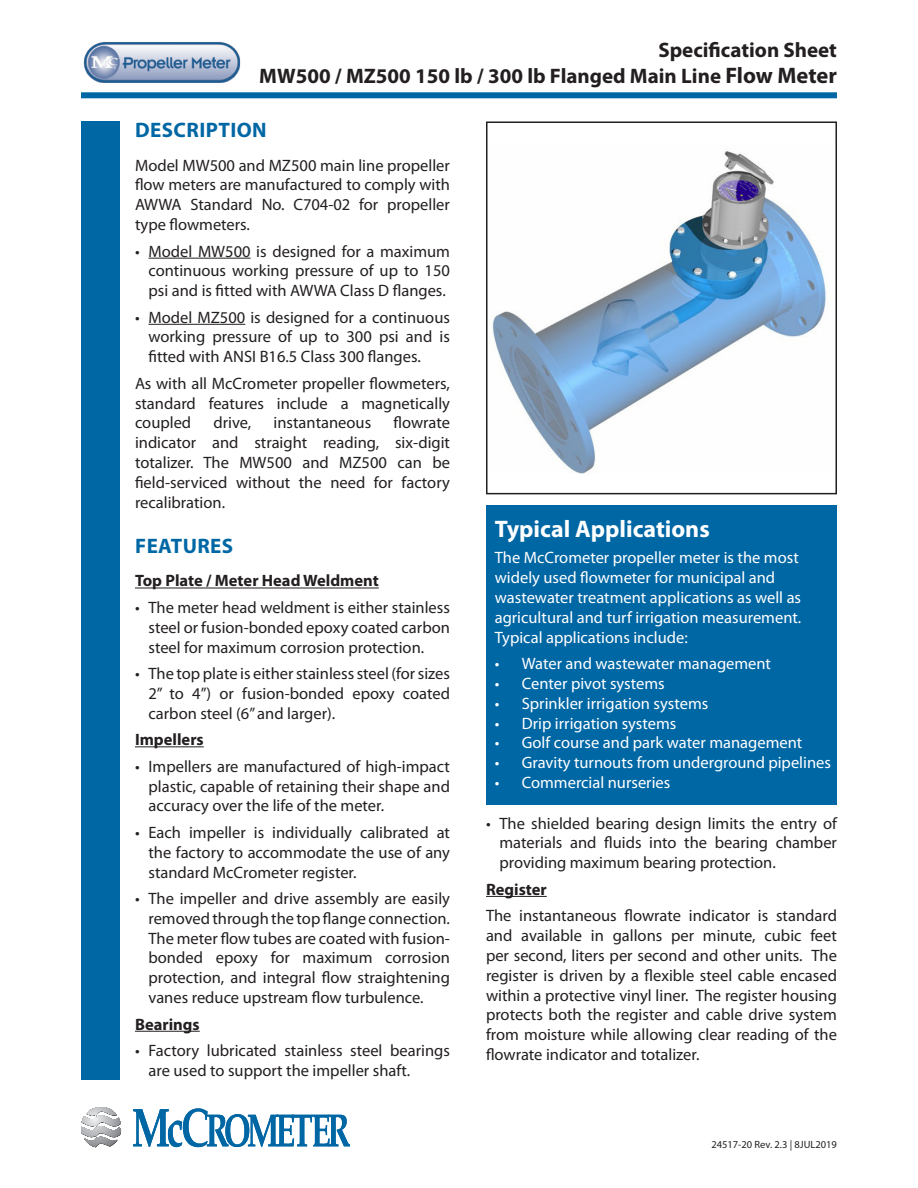
<style>
.page{position:relative;width:918px;height:1188px;background:#fff}
.page>*{position:absolute;margin:0;border:0;box-sizing:border-box;transform-origin:0 0}
.t1{font:700 24px "Myriad Pro";color:#fff}
.t2{font:700 21px/26.2px "Myriad Pro";color:#231f20;text-align:right}
.Heading_1{font:700 21px "Myriad Pro";letter-spacing:.02em;color:#0067a5}
.t3{font:16.5px/19.8px "Myriad Pro";color:#231f20;text-align:justify}
.t4{font:16.5px/19.8px "Myriad Pro";color:#fff}
.t5{font:700 16.5px "Myriad Pro";color:#231f20}
.t6{font:10.5px "Myriad Pro";color:#231f20}
.s1{font-size:22.5px}
</style>
<div class="page">
<div style="left:81px;top:92px;width:756px;height:6px;background:#0066a4"></div>
<img style="left:83px;top:42px;width:158px;height:41px">
<svg style="left:81px;top:1107px;width:40px;height:41px"></svg>
<svg style="left:133px;top:1108px;width:217px;height:39px"></svg>
<div style="left:81px;top:122px;width:38px;height:958px;background:#0067a5"></div>
<div style="left:486px;top:506px;width:351px;height:299px;background:#0067a5"></div>
<div style="left:486px;top:122px;width:351px;height:372px;border:2px solid #231f20"></div>
<hr style="left:148px;top:258px;width:103px;height:1px;background:#231f20">
<hr style="left:148px;top:324px;width:97px;height:1px;background:#231f20">
<hr style="left:135px;top:588px;width:244px;height:1px;background:#231f20">
<hr style="left:135px;top:746px;width:69px;height:1px;background:#231f20">
<hr style="left:135px;top:1031px;width:65px;height:1px;background:#231f20">
<hr style="left:486px;top:896px;width:61px;height:1px;background:#231f20">
<img style="left:492px;top:151px;width:334px;height:322px">
<p class="t2" style="left:259px;top:36px;width:579px">Specification Sheet<br>MW500 / MZ500 150 lb / 300 lb Flanged Main Line <span class="s1">Flow Meter</span></p>
<p class="Heading_1" style="left:135px;top:116px;width:133px">DESCRIPTION</p>
<p class="t3" style="left:135px;top:155px;width:317px">Model MW500 and MZ500 main line propeller flow meters are manufactured to comply with AWWA Standard No. C704-02 for propeller type flowmeters.</p>
<p class="t3" style="left:148px;top:241px;width:303px;text-indent:-14px">• Model MW500 is designed for a maximum continuous working pressure of up to 150 psi and is fitted with AWWA Class D flanges.</p>
<p class="t3" style="left:148px;top:307px;width:303px;text-indent:-14px">• Model MZ500 is designed for a continuous working pressure of up to 300 psi and is fitted with ANSI B16.5 Class 300 flanges.</p>
<p class="t3" style="left:135px;top:373px;width:317px">As with all McCrometer propeller flowmeters, standard features include a magnetically coupled</p>
<p class="t3" style="left:135px;top:413px;width:317px;text-indent:258px">flowrate indicator and straight reading, six-digit totalizer. The MW500 and MZ500 can be field-serviced without the need for factory recalibration.</p>
<p class="Heading_1" style="left:135px;top:532px;width:100px">FEATURES</p>
<p class="t5" style="left:135px;top:570px;width:245px">Top Plate / Meter Head Weldment</p>
<p class="t3" style="left:148px;top:597px;width:303px;text-indent:-14px">• The meter head weldment is either stainless steel or fusion-bonded epoxy coated carbon steel for maximum corrosion protection.</p>
<p class="t3" style="left:148px;top:663px;width:303px;text-indent:-14px">• The top plate is either stainless steel (for sizes 2” to 4”) or fusion-bonded epoxy coated carbon steel (6” and larger).</p>
<p class="t5" style="left:135px;top:729px;width:70px">Impellers</p>
<p class="t3" style="left:148px;top:756px;width:303px;text-indent:-14px">• Impellers are manufactured of high-impact plastic, capable of retaining their shape and accuracy over the life of the meter.</p>
<p class="t3" style="left:148px;top:822px;width:303px;text-indent:-14px">• Each impeller is individually calibrated at the factory to accommodate the use of any standard McCrometer register.</p>
<p class="t3" style="left:148px;top:888px;width:303px;text-indent:-14px">• The impeller and drive assembly are easily removed through the top flange connection.<br>The meter flow tubes are coated with fusion&shy;bonded epoxy for maximum corrosion protection, and integral flow straightening vanes reduce upstream flow turbulence.</p>
<p class="t5" style="left:135px;top:1013px;width:66px">Bearings</p>
<p class="t3" style="left:148px;top:1040px;width:303px;text-indent:-14px">• Factory lubricated stainless steel bearings are used to support the impeller shaft.</p>
<p class="t3" style="left:214px;top:413px;width:39px">drive,</p>
<p class="t3" style="left:274px;top:413px;width:99px">instantaneous</p>
<p class="t1" style="left:495px;top:513px;width:217px">Typical Applications</p>
<p class="t4" style="left:495px;top:548px;width:308px">The McCrometer propeller meter is the most widely used flowmeter for municipal and wastewater treatment applications as well as agricultural and turf irrigation measurement.<br>Typical applications include:</p>
<p class="t4" style="left:495px;top:653px;width:278px">• Water and wastewater management</p>
<p class="t4" style="left:495px;top:673px;width:171px">• Center pivot systems</p>
<p class="t4" style="left:495px;top:693px;width:215px">• Sprinkler irrigation systems</p>
<p class="t4" style="left:495px;top:713px;width:183px">• Drip irrigation systems</p>
<p class="t4" style="left:495px;top:733px;width:309px">• Golf course and park water management</p>
<p class="t4" style="left:495px;top:752px;width:338px">• Gravity turnouts from underground pipelines</p>
<p class="t4" style="left:495px;top:772px;width:177px">• Commercial nurseries</p>
<p class="t3" style="left:500px;top:813px;width:339px;text-indent:-14px">• The shielded bearing design limits the entry of materials and fluids into the bearing chamber providing maximum bearing protection.</p>
<p class="t5" style="left:486px;top:878px;width:62px">Register</p>
<p class="t3" style="left:486px;top:906px;width:353px">The instantaneous flowrate indicator is standard and available in gallons per minute, cubic feet per second, liters per second and other units. The register is driven by a flexible steel cable encased within a protective vinyl liner. The register housing protects both the register and cable drive system from moisture while allowing clear reading of the flowrate indicator and totalizer.</p>
<p class="t6" style="left:711px;top:1138px;width:127px">24517-20 Rev. 2.3 | 8JUL2019</p>
</div>
